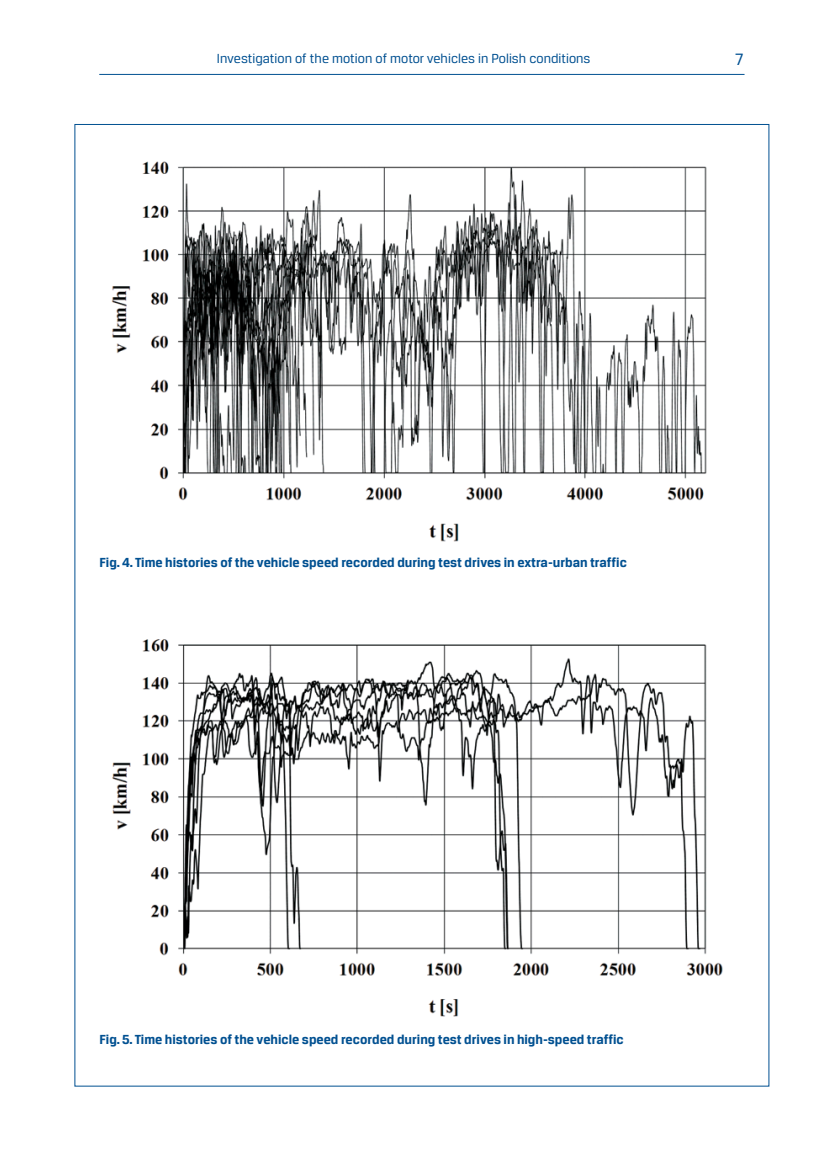
<style>
.page{position:relative;width:819px;height:1161px;background:#fff}
.page>*{position:absolute;margin:0;border:0;box-sizing:border-box;transform-origin:0 0}
.t1{font:17.5px "Breuer Text";color:#005091}
.podst_ang{font:700 14px "Breuer Text";color:#005091}
.t2{font:14px "Breuer Text";color:#005091}
</style>
<div class="page">
<hr style="left:99px;top:74px;width:645px;height:1px;background:#005091">
<img style="left:111px;top:161px;width:596px;height:381px">
<img style="left:112px;top:639px;width:611px;height:378px">
<p class="t2" style="left:217px;top:50px;width:375px">Investigation of the motion of motor vehicles in Polish conditions</p>
<p class="t1" style="left:735px;top:50px;width:10px">7</p>
<p class="podst_ang" style="left:99px;top:555px;width:529px">Fig. 4. Time histories of the vehicle speed recorded during test drives in extra-urban traffic</p>
<p class="podst_ang" style="left:99px;top:1031px;width:526px">Fig. 5. Time histories of the vehicle speed recorded during test drives in high-speed traffic</p>
</div>
